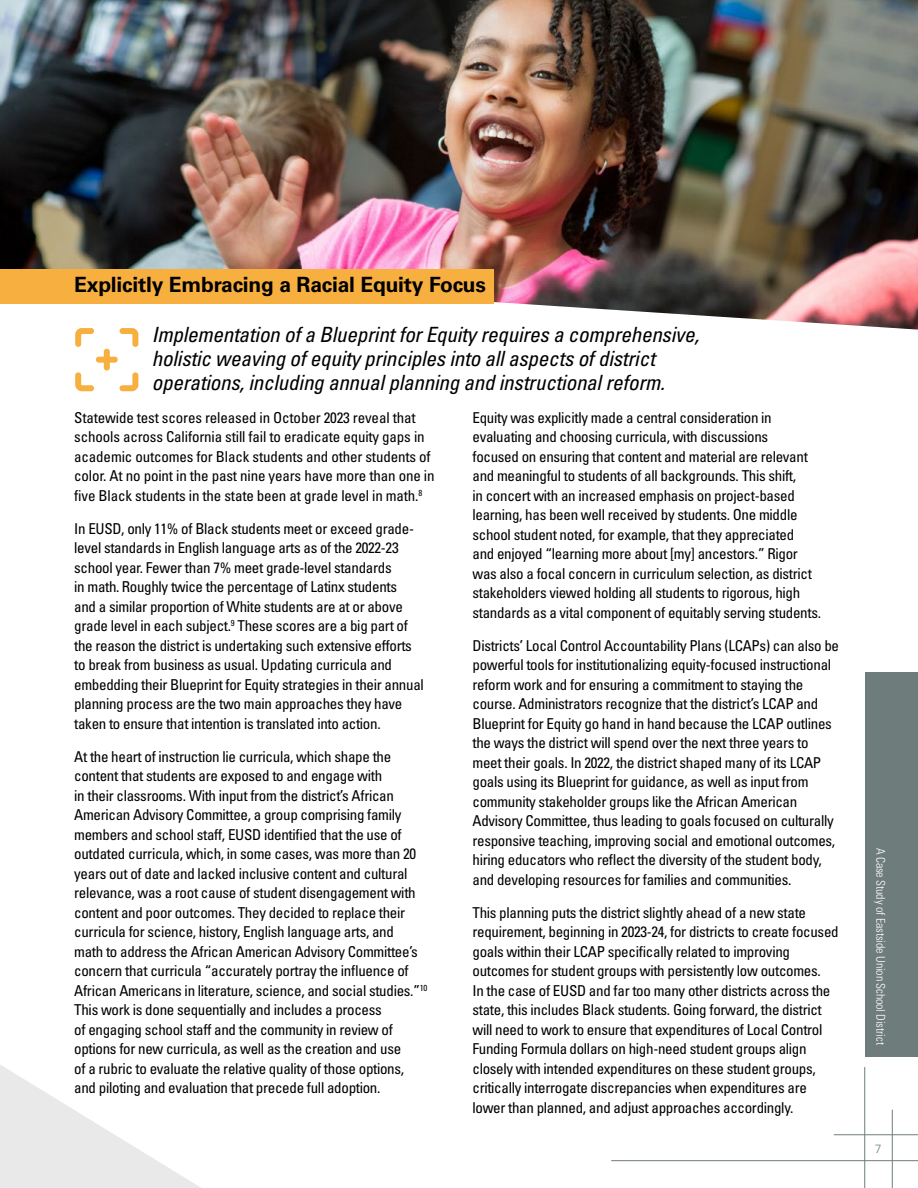
<style>
.page{position:relative;width:918px;height:1188px;background:#fff}
.page>*{position:absolute;margin:0;border:0;box-sizing:border-box;transform-origin:0 0}
.Intro_Copy{font:italic condensed 21px/24px "Univers LT Pro";letter-spacing:-.01em;color:#000}
.Subheads{font:700 21px "Univers LT Pro 65";letter-spacing:-.01em;color:#000}
.body_copy{font:condensed 15px/19.5px "Univers LT Pro";letter-spacing:-.02em;color:#000}
.t1{font:300 condensed 12px "Univers LT Pro";letter-spacing:-.01em;color:#fff}
.t2{font:300 12px "Univers LT Pro 45";color:#6f7c7c}
</style>
<div class="page">
<svg style="left:0;top:1065px;width:201px;height:123px"></svg>
<img style="left:0;top:0;width:918px;height:330px">
<div style="left:0;top:269px;width:493px;height:34px;background:#f7af3f"></div>
<svg style="left:75px;top:328px;width:63px;height:63px"></svg>
<div style="left:865px;top:673px;width:53px;height:384px;background:#6f7c7c"></div>
<hr style="left:892px;top:1110px;width:1px;height:78px;background:#6f7c7c">
<hr style="left:834px;top:1134px;width:84px;height:1px;background:#6f7c7c">
<hr style="left:611px;top:1160px;width:307px;height:1px;background:#6f7c7c">
<hr style="left:864px;top:1067px;width:1px;height:121px;background:#6f7c7c">
<p class="Subheads" style="left:74px;top:270px;width:413px">Explicitly Embracing a Racial Equity Focus</p>
<p class="Intro_Copy" style="left:152px;top:322px;width:549px">Implementation of a Blueprint for Equity requires a comprehensive, holistic weaving of equity principles into all aspects of district operations, including annual planning and instructional reform.</p>
<p class="body_copy" style="left:74px;top:407px;width:362px">Statewide test scores released in October 2023 reveal that schools across California still fail to eradicate equity gaps in academic outcomes for Black students and other students of color. At no point in the past nine years have more than one in five Black students in the state been at grade level in math.<sup>8</sup></p>
<p class="body_copy" style="left:74px;top:518px;width:351px">In EUSD, only 11% of Black students meet or exceed grade&shy;level standards in English language arts as of the 2022-23 school year. Fewer than 7% meet grade-level standards<br>in math. Roughly twice the percentage of Latinx students<br>and a similar proportion of White students are at or above grade level in each subject.<sup>9</sup> These scores are a big part of the reason the district is undertaking such extensive efforts to break from business as usual. Updating curricula and embedding their Blueprint for Equity strategies in their annual planning process are the two main approaches they have taken to ensure that intention is translated into action.</p>
<p class="body_copy" style="left:74px;top:746px;width:355px">At the heart of instruction lie curricula, which shape the content that students are exposed to and engage with<br>in their classrooms. With input from the district’s African American Advisory Committee, a group comprising family members and school staff, EUSD identified that the use of outdated curricula, which, in some cases, was more than 20 years out of date and lacked inclusive content and cultural relevance, was a root cause of student disengagement with content and poor outcomes. They decided to replace their curricula for science, history, English language arts, and<br>math to address the African American Advisory Committee’s concern that curricula “accurately portray the influence of African Americans in literature, science, and social studies.”<sup>10<br></sup>This work is done sequentially and includes a process<br>of engaging school staff and the community in review of options for new curricula, as well as the creation and use<br>of a rubric to evaluate the relative quality of those options, and piloting and evaluation that precede full adoption.</p>
<p class="body_copy" style="left:472px;top:407px;width:350px">Equity was explicitly made a central consideration in evaluating and choosing curricula, with discussions<br>focused on ensuring that content and material are relevant and meaningful to students of all backgrounds. This shift,<br>in concert with an increased emphasis on project-based learning, has been well received by students. One middle school student noted, for example, that they appreciated<br>and enjoyed “learning more about [my] ancestors.” Rigor was also a focal concern in curriculum selection, as district stakeholders viewed holding all students to rigorous, high standards as a vital component of equitably serving students.</p>
<p class="body_copy" style="left:472px;top:635px;width:368px">Districts’ Local Control Accountability Plans (LCAPs) can also be powerful tools for institutionalizing equity-focused instructional reform work and for ensuring a commitment to staying the course. Administrators recognize that the district’s LCAP and Blueprint for Equity go hand in hand because the LCAP outlines the ways the district will spend over the next three years to meet their goals. In 2022, the district shaped many of its LCAP goals using its Blueprint for guidance, as well as input from community stakeholder groups like the African American Advisory Committee, thus leading to goals focused on culturally responsive teaching, improving social and emotional outcomes, hiring educators who reflect the diversity of the student body, and developing resources for families and communities.</p>
<p class="body_copy" style="left:472px;top:902px;width:368px">This planning puts the district slightly ahead of a new state requirement, beginning in 2023-24, for districts to create focused goals within their LCAP specifically related to improving outcomes for student groups with persistently low outcomes.<br>In the case of EUSD and far too many other districts across the state, this includes Black students. Going forward, the district will need to work to ensure that expenditures of Local Control Funding Formula dollars on high-need student groups align closely with intended expenditures on these student groups, critically interrogate discrepancies when expenditures are lower than planned, and adjust approaches accordingly.</p>
<p class="t1" style="left:889px;top:848px;width:199px;rotate:90deg">A Case Study of Eastside Union School District</p>
<p class="t2" style="left:875px;top:1140px;width:8px">7</p>
</div>
